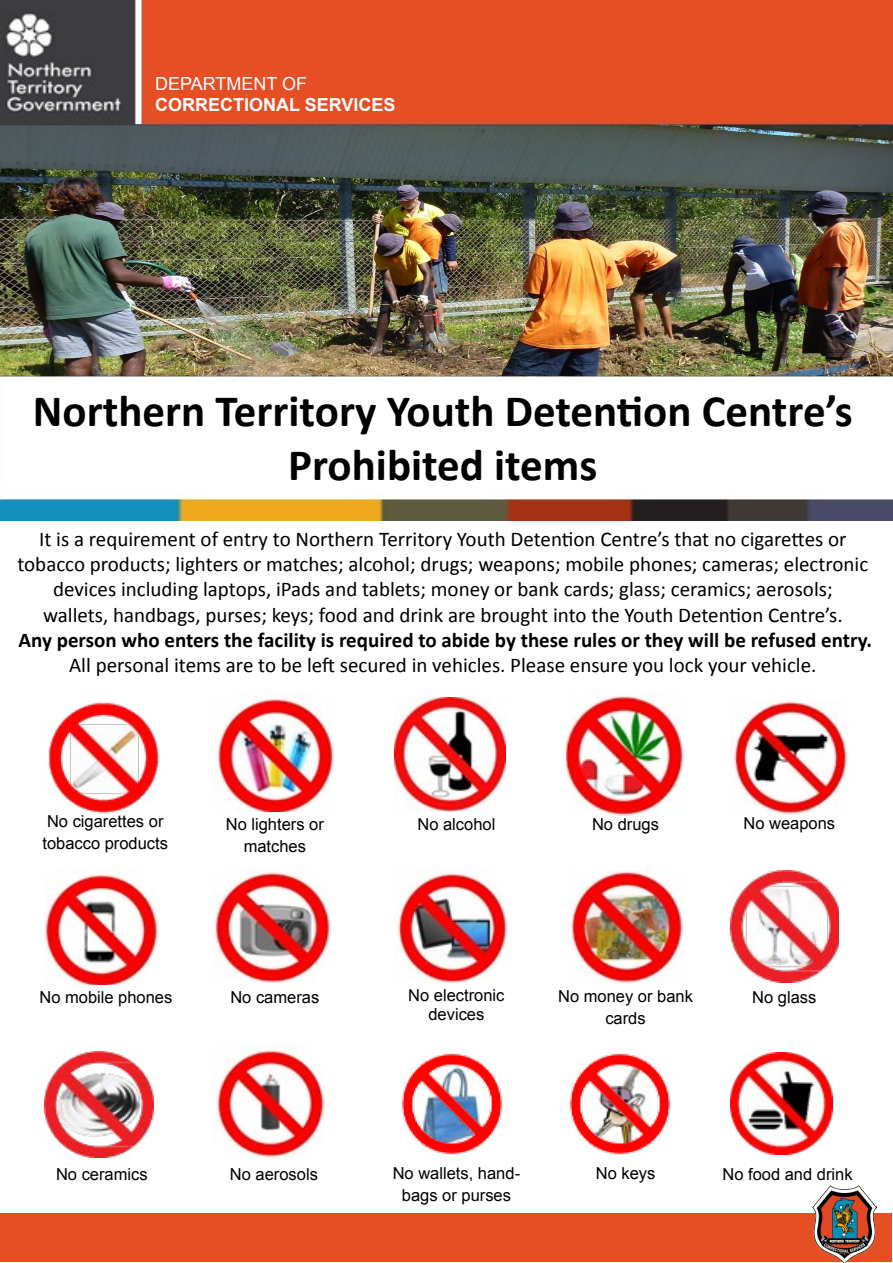
<style>
.page{position:relative;width:893px;height:1263px;background:#fff}
.page>*{position:absolute;margin:0;border:0;box-sizing:border-box;transform-origin:0 0}
.t1{font:700 45px/54px "Calibri";color:#000;text-align:center}
.t2{font:21px/25.2px "Calibri";color:#000;text-align:center}
.t3{font:700 21px "Calibri";color:#000}
.t4{font:700 18px "Arial";color:#fff}
.t5{font:18px "Arial";color:#fff}
.t6{font:16.5px/21.6px "Arial";color:#000;text-align:center}
</style>
<div class="page">
<img style="left:0;top:1px;width:893px;height:519px">
<img style="left:48px;top:702px;width:112px;height:112px">
<img style="left:217px;top:698px;width:117px;height:113px">
<img style="left:395px;top:698px;width:111px;height:114px">
<img style="left:566px;top:696px;width:118px;height:120px">
<img style="left:734px;top:701px;width:114px;height:114px">
<img style="left:46px;top:874px;width:113px;height:110px">
<img style="left:213px;top:871px;width:118px;height:111px">
<img style="left:397px;top:869px;width:111px;height:114px">
<img style="left:571px;top:871px;width:113px;height:114px">
<img style="left:731px;top:871px;width:108px;height:111px">
<img style="left:45px;top:1051px;width:108px;height:106px">
<img style="left:216px;top:1049px;width:109px;height:109px">
<img style="left:401px;top:1053px;width:102px;height:102px">
<img style="left:569px;top:1053px;width:102px;height:102px">
<img style="left:730px;top:1052px;width:102px;height:102px">
<div style="left:1px;top:1213px;width:891px;height:49px;background:#e54f24"></div>
<img style="left:812px;top:1185px;width:65px;height:78px">
<p class="t5" style="left:155px;top:71px;width:154px">DEPARTMENT OF</p>
<p class="t4" style="left:155px;top:93px;width:242px">CORRECTIONAL SERVICES</p>
<h1 class="t1" style="left:33px;top:384px;width:821px">Northern Territory Youth Detention Centre’s<br>Prohibited items</h1>
<p class="t2" style="left:17px;top:526px;width:852px">It is a requirement of entry to Northern Territory Youth Detention Centre’s that no cigarettes or tobacco products; lighters or matches; alcohol; drugs; weapons; mobile phones; cameras; electronic devices including laptops, iPads and tablets; money or bank cards; glass; ceramics; aerosols;<br>wallets, handbags, purses; keys; food and drink are brought into the Youth Detention Centre’s.</p>
<p class="t3" style="left:18px;top:626px;width:855px">Any person who enters the facility is required to abide by these rules or they will be refused entry.</p>
<p class="t2" style="left:69px;top:652px;width:749px">All personal items are to be left secured in vehicles. Please ensure you lock your vehicle.</p>
<p class="t6" style="left:42px;top:811px;width:127px;text-align:left">No cigarettes or tobacco products</p>
<p class="t6" style="left:226px;top:814px;width:100px">No lighters or matches</p>
<p class="t6" style="left:417px;top:813px;width:79px">No alcohol</p>
<p class="t6" style="left:592px;top:813px;width:68px">No drugs</p>
<p class="t6" style="left:743px;top:812px;width:93px">No weapons</p>
<p class="t6" style="left:39px;top:987px;width:134px">No mobile phones</p>
<p class="t6" style="left:230px;top:987px;width:90px">No cameras</p>
<p class="t6" style="left:408px;top:985px;width:98px;line-height:19.8px">No electronic devices</p>
<p class="t6" style="left:558px;top:986px;width:136px">No money or bank cards</p>
<p class="t6" style="left:752px;top:987px;width:66px">No glass</p>
<p class="t6" style="left:56px;top:1164px;width:93px">No ceramics</p>
<p class="t6" style="left:230px;top:1164px;width:90px">No aerosols</p>
<p class="t6" style="left:393px;top:1163px;width:129px">No wallets, hand&shy;bags or purses</p>
<p class="t6" style="left:596px;top:1163px;width:61px">No keys</p>
<p class="t6" style="left:722px;top:1164px;width:132px">No food and drink</p>
</div>
